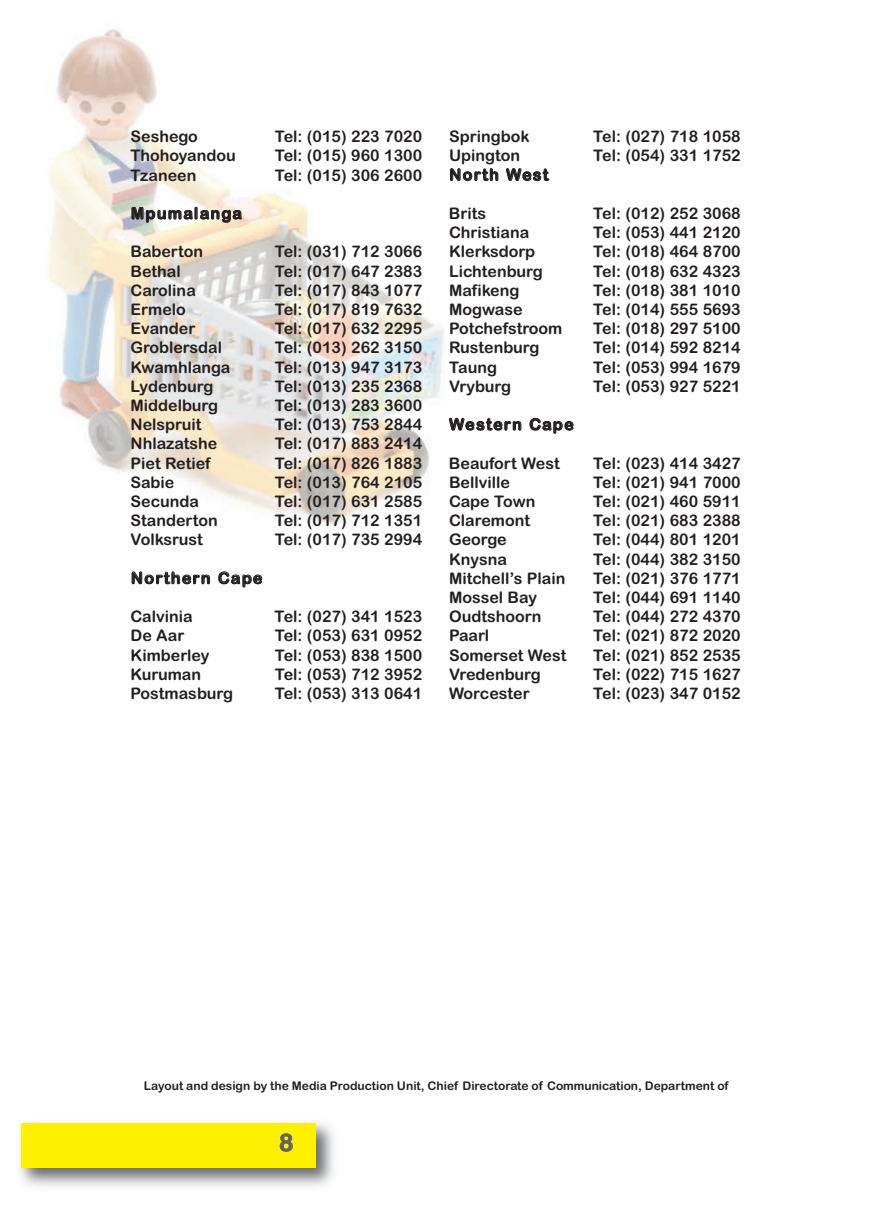
<style>
.page{position:relative;width:874px;height:1225px;background:#fff}
.page>*{position:absolute;margin:0;border:0;box-sizing:border-box;transform-origin:0 0}
.t1{font:24px "Arial Rounded MT Bold";color:#636366}
.t2{font:16px "Arial Rounded MT Bold";color:#231f20}
.t3{font:16px "Arial Rounded MT Bold";letter-spacing:.085em;color:#231f20}
.t4{font:12px "Arial Rounded MT Bold";color:#231f20}
</style>
<div class="page">
<img style="left:20px;top:1122px;width:314px;height:64px">
<div style="left:21px;top:1123px;width:294px;height:44px;background:#fff101"></div>
<img style="left:47px;top:29px;width:397px;height:496px">
<p class="t2" style="left:130px;top:127px;width:69px">Seshego</p>
<p class="t2" style="left:274px;top:127px;width:149px">Tel: (015) 223 7020</p>
<p class="t2" style="left:130px;top:146px;width:107px">Thohoyandou</p>
<p class="t2" style="left:274px;top:146px;width:149px">Tel: (015) 960 1300</p>
<p class="t2" style="left:130px;top:166px;width:67px">Tzaneen</p>
<p class="t2" style="left:274px;top:166px;width:149px">Tel: (015) 306 2600</p>
<p class="t3" style="left:131px;top:204px;width:112px">Mpumalanga</p>
<p class="t2" style="left:130px;top:242px;width:74px">Baberton</p>
<p class="t2" style="left:274px;top:242px;width:149px">Tel: (031) 712 3066</p>
<p class="t2" style="left:130px;top:262px;width:52px">Bethal</p>
<p class="t2" style="left:274px;top:262px;width:149px">Tel: (017) 647 2383</p>
<p class="t2" style="left:130px;top:281px;width:67px">Carolina</p>
<p class="t2" style="left:274px;top:281px;width:149px">Tel: (017) 843 1077</p>
<p class="t2" style="left:130px;top:300px;width:57px">Ermelo</p>
<p class="t2" style="left:274px;top:300px;width:149px">Tel: (017) 819 7632</p>
<p class="t2" style="left:130px;top:319px;width:66px">Evander</p>
<p class="t2" style="left:274px;top:319px;width:149px">Tel: (017) 632 2295</p>
<p class="t2" style="left:130px;top:338px;width:93px">Groblersdal</p>
<p class="t2" style="left:274px;top:338px;width:149px">Tel: (013) 262 3150</p>
<p class="t2" style="left:130px;top:358px;width:101px">Kwamhlanga</p>
<p class="t2" style="left:274px;top:358px;width:149px">Tel: (013) 947 3173</p>
<p class="t2" style="left:130px;top:377px;width:84px">Lydenburg</p>
<p class="t2" style="left:274px;top:377px;width:149px">Tel: (013) 235 2368</p>
<p class="t2" style="left:130px;top:396px;width:89px">Middelburg</p>
<p class="t2" style="left:274px;top:396px;width:149px">Tel: (013) 283 3600</p>
<p class="t2" style="left:130px;top:415px;width:72px">Nelspruit</p>
<p class="t2" style="left:274px;top:415px;width:149px">Tel: (013) 753 2844</p>
<p class="t2" style="left:130px;top:434px;width:88px">Nhlazatshe</p>
<p class="t2" style="left:274px;top:434px;width:149px">Tel: (017) 883 2414</p>
<p class="t2" style="left:130px;top:454px;width:82px">Piet Retief</p>
<p class="t2" style="left:274px;top:454px;width:149px">Tel: (017) 826 1883</p>
<p class="t2" style="left:130px;top:473px;width:45px">Sabie</p>
<p class="t2" style="left:274px;top:473px;width:149px">Tel: (013) 764 2105</p>
<p class="t2" style="left:130px;top:492px;width:70px">Secunda</p>
<p class="t2" style="left:274px;top:492px;width:149px">Tel: (017) 631 2585</p>
<p class="t2" style="left:130px;top:511px;width:89px">Standerton</p>
<p class="t2" style="left:274px;top:511px;width:149px">Tel: (017) 712 1351</p>
<p class="t2" style="left:130px;top:530px;width:74px">Volksrust</p>
<p class="t2" style="left:274px;top:530px;width:149px">Tel: (017) 735 2994</p>
<p class="t3" style="left:131px;top:568px;width:133px">Northern Cape</p>
<p class="t2" style="left:130px;top:607px;width:64px">Calvinia</p>
<p class="t2" style="left:274px;top:607px;width:149px">Tel: (027) 341 1523</p>
<p class="t2" style="left:130px;top:626px;width:55px">De Aar</p>
<p class="t2" style="left:274px;top:626px;width:149px">Tel: (053) 631 0952</p>
<p class="t2" style="left:130px;top:646px;width:80px">Kimberley</p>
<p class="t2" style="left:274px;top:646px;width:149px">Tel: (053) 838 1500</p>
<p class="t2" style="left:130px;top:665px;width:72px">Kuruman</p>
<p class="t2" style="left:274px;top:665px;width:149px">Tel: (053) 712 3952</p>
<p class="t2" style="left:130px;top:684px;width:104px">Postmasburg</p>
<p class="t2" style="left:274px;top:684px;width:149px">Tel: (053) 313 0641</p>
<p class="t2" style="left:449px;top:127px;width:82px">Springbok</p>
<p class="t2" style="left:593px;top:127px;width:149px">Tel: (027) 718 1058</p>
<p class="t2" style="left:449px;top:146px;width:73px">Upington</p>
<p class="t2" style="left:593px;top:146px;width:149px">Tel: (054) 331 1752</p>
<p class="t3" style="left:449px;top:165px;width:101px">North West</p>
<p class="t2" style="left:449px;top:204px;width:39px">Brits</p>
<p class="t2" style="left:593px;top:204px;width:149px">Tel: (012) 252 3068</p>
<p class="t2" style="left:449px;top:223px;width:82px">Christiana</p>
<p class="t2" style="left:593px;top:223px;width:149px">Tel: (053) 441 2120</p>
<p class="t2" style="left:449px;top:242px;width:88px">Klerksdorp</p>
<p class="t2" style="left:593px;top:242px;width:149px">Tel: (018) 464 8700</p>
<p class="t2" style="left:449px;top:262px;width:95px">Lichtenburg</p>
<p class="t2" style="left:593px;top:262px;width:149px">Tel: (018) 632 4323</p>
<p class="t2" style="left:449px;top:281px;width:72px">Mafikeng</p>
<p class="t2" style="left:593px;top:281px;width:149px">Tel: (018) 381 1010</p>
<p class="t2" style="left:449px;top:300px;width:75px">Mogwase</p>
<p class="t2" style="left:593px;top:300px;width:149px">Tel: (014) 555 5693</p>
<p class="t2" style="left:449px;top:319px;width:115px">Potchefstroom</p>
<p class="t2" style="left:593px;top:319px;width:149px">Tel: (018) 297 5100</p>
<p class="t2" style="left:449px;top:338px;width:92px">Rustenburg</p>
<p class="t2" style="left:593px;top:338px;width:149px">Tel: (014) 592 8214</p>
<p class="t2" style="left:449px;top:358px;width:50px">Taung</p>
<p class="t2" style="left:593px;top:358px;width:149px">Tel: (053) 994 1679</p>
<p class="t2" style="left:449px;top:377px;width:64px">Vryburg</p>
<p class="t2" style="left:593px;top:377px;width:149px">Tel: (053) 927 5221</p>
<p class="t3" style="left:449px;top:415px;width:126px">Western Cape</p>
<p class="t2" style="left:449px;top:454px;width:112px">Beaufort West</p>
<p class="t2" style="left:593px;top:454px;width:149px">Tel: (023) 414 3427</p>
<p class="t2" style="left:449px;top:473px;width:62px">Bellville</p>
<p class="t2" style="left:593px;top:473px;width:149px">Tel: (021) 941 7000</p>
<p class="t2" style="left:449px;top:492px;width:88px">Cape Town</p>
<p class="t2" style="left:593px;top:492px;width:149px">Tel: (021) 460 5911</p>
<p class="t2" style="left:449px;top:511px;width:82px">Claremont</p>
<p class="t2" style="left:593px;top:511px;width:149px">Tel: (021) 683 2388</p>
<p class="t2" style="left:449px;top:530px;width:59px">George</p>
<p class="t2" style="left:593px;top:530px;width:149px">Tel: (044) 801 1201</p>
<p class="t2" style="left:449px;top:550px;width:59px">Knysna</p>
<p class="t2" style="left:593px;top:550px;width:149px">Tel: (044) 382 3150</p>
<p class="t2" style="left:449px;top:569px;width:118px">Mitchell’s Plain</p>
<p class="t2" style="left:593px;top:569px;width:149px">Tel: (021) 376 1771</p>
<p class="t2" style="left:449px;top:588px;width:90px">Mossel Bay</p>
<p class="t2" style="left:593px;top:588px;width:149px">Tel: (044) 691 1140</p>
<p class="t2" style="left:449px;top:607px;width:94px">Oudtshoorn</p>
<p class="t2" style="left:593px;top:607px;width:149px">Tel: (044) 272 4370</p>
<p class="t2" style="left:449px;top:626px;width:42px">Paarl</p>
<p class="t2" style="left:593px;top:626px;width:149px">Tel: (021) 872 2020</p>
<p class="t2" style="left:449px;top:646px;width:119px">Somerset West</p>
<p class="t2" style="left:593px;top:646px;width:149px">Tel: (021) 852 2535</p>
<p class="t2" style="left:449px;top:665px;width:93px">Vredenburg</p>
<p class="t2" style="left:593px;top:665px;width:149px">Tel: (022) 715 1627</p>
<p class="t2" style="left:449px;top:684px;width:82px">Worcester</p>
<p class="t2" style="left:593px;top:684px;width:149px">Tel: (023) 347 0152</p>
<p class="t4" style="left:144px;top:1078px;width:586px">Layout and design by the Media Production Unit, Chief Directorate of Communication, Department of</p>
<h1 class="t1" style="left:279px;top:1128px;width:16px">8</h1>
</div>
